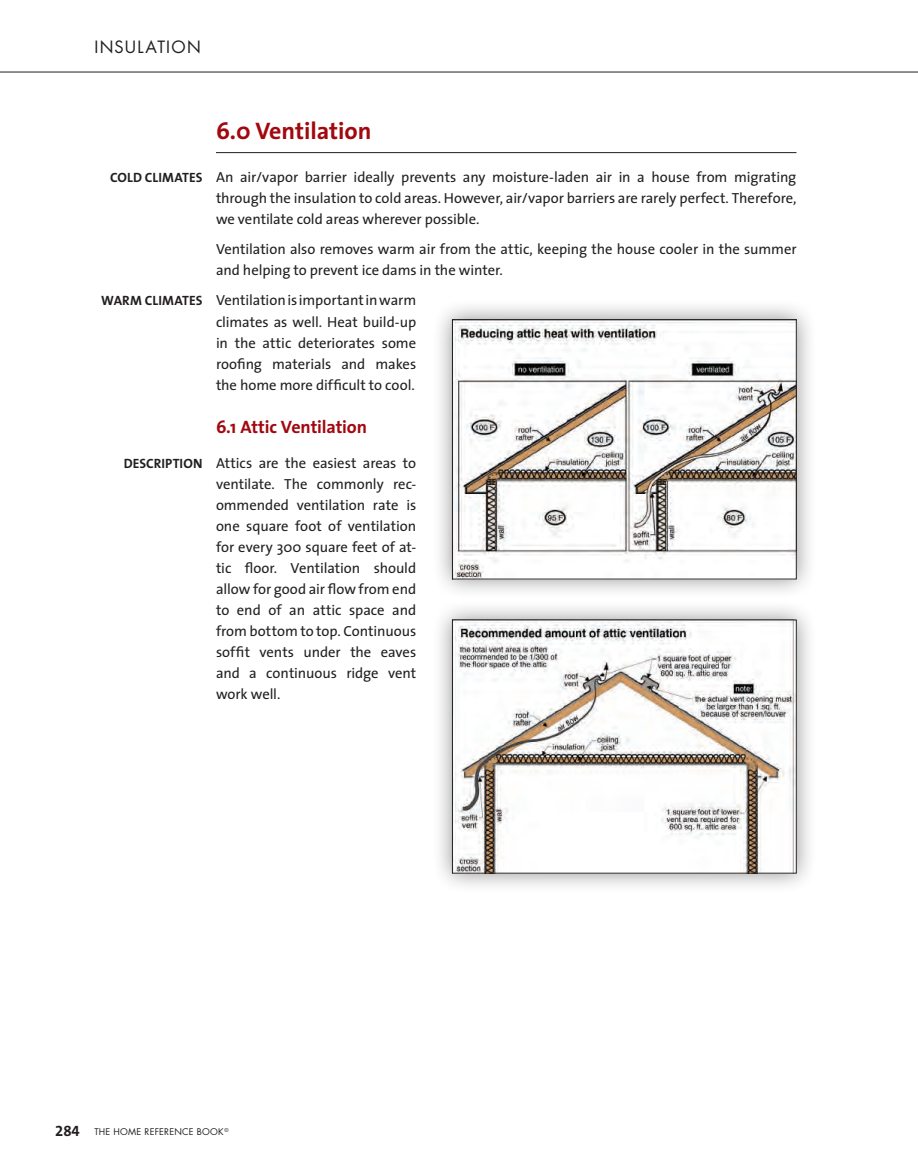
<style>
.page{position:relative;width:918px;height:1175px;background:#fff}
.page>*{position:absolute;margin:0;border:0;box-sizing:border-box;transform-origin:0 0}
.t1{font:700 24px "The Sans";color:#a1080f}
.t2{font:700 18px "The Sans";letter-spacing:-.01em;color:#a1080f}
.t3{font:16.5px "Futura";letter-spacing:.08em;color:#231f20}
.t4{font:15px "The Sans Bold Expert";color:#231f20}
.t5{font:14.7px/21px "The Sans";letter-spacing:-.005em;color:#231f20;text-align:justify}
.t6{font:9px "Futura";letter-spacing:.025em;color:#231f20}
.s1{font-weight:700;font-size:13.5px}
</style>
<div class="page">
<hr style="left:0;top:72px;width:918px;height:1px;background:#231f20">
<hr style="left:216px;top:152px;width:580px;height:1px;background:#231f20">
<div style="left:431px;top:299px;width:386px;height:301px;background:#231f20;opacity:.5"></div>
<img style="left:454px;top:322px;width:340px;height:255px">
<div style="left:431px;top:599px;width:386px;height:295px;background:#231f20;opacity:.5"></div>
<img style="left:454px;top:622px;width:340px;height:249px">
<p class="t3" style="left:94px;top:36px;width:108px">INSULATION</p>
<h1 class="t1" style="left:216px;top:111px;width:157px">6.0 Ventilation</h1>
<p class="t5" style="left:216px;top:166px;width:582px;text-indent:-106px"><span class="s1">COLD CLIMATES</span> An air/vapor barrier ideally prevents any moisture-laden air in a house from migrating through the insulation to cold areas. However, air/vapor barriers are rarely perfect. Therefore, we ventilate cold areas wherever possible.</p>
<p class="t5" style="left:216px;top:238px;width:582px">Ventilation also removes warm air from the attic, keeping the house cooler in the summer and helping to prevent ice dams in the winter.</p>
<p class="t5" style="left:216px;top:289px;width:202px;text-indent:-115px"><span class="s1">WARM CLIMATES</span> Ventilation is important in warm climates as well. Heat build-up in the attic deteriorates some roofing materials and makes the home more difficult to cool.</p>
<p class="t2" style="left:216px;top:412px;width:153px">6.1 Attic Ventilation</p>
<p class="t5" style="left:216px;top:451px;width:202px;text-indent:-92px"><span class="s1">DESCRIPTION</span> Attics are the easiest areas to ventilate. The commonly rec&shy;ommended ventilation rate is one square foot of ventilation for every 300 square feet of at&shy;tic floor. Ventilation should allow for good air flow from end to end of an attic space and from bottom to top. Continuous soffit vents under the eaves and a continuous ridge vent work well.</p>
<p class="t4" style="left:55px;top:1117px;width:26px">284</p>
<p class="t6" style="left:94px;top:1125px;width:136px">THE HOME REFERENCE BOOK <sup>©</sup></p>
</div>
